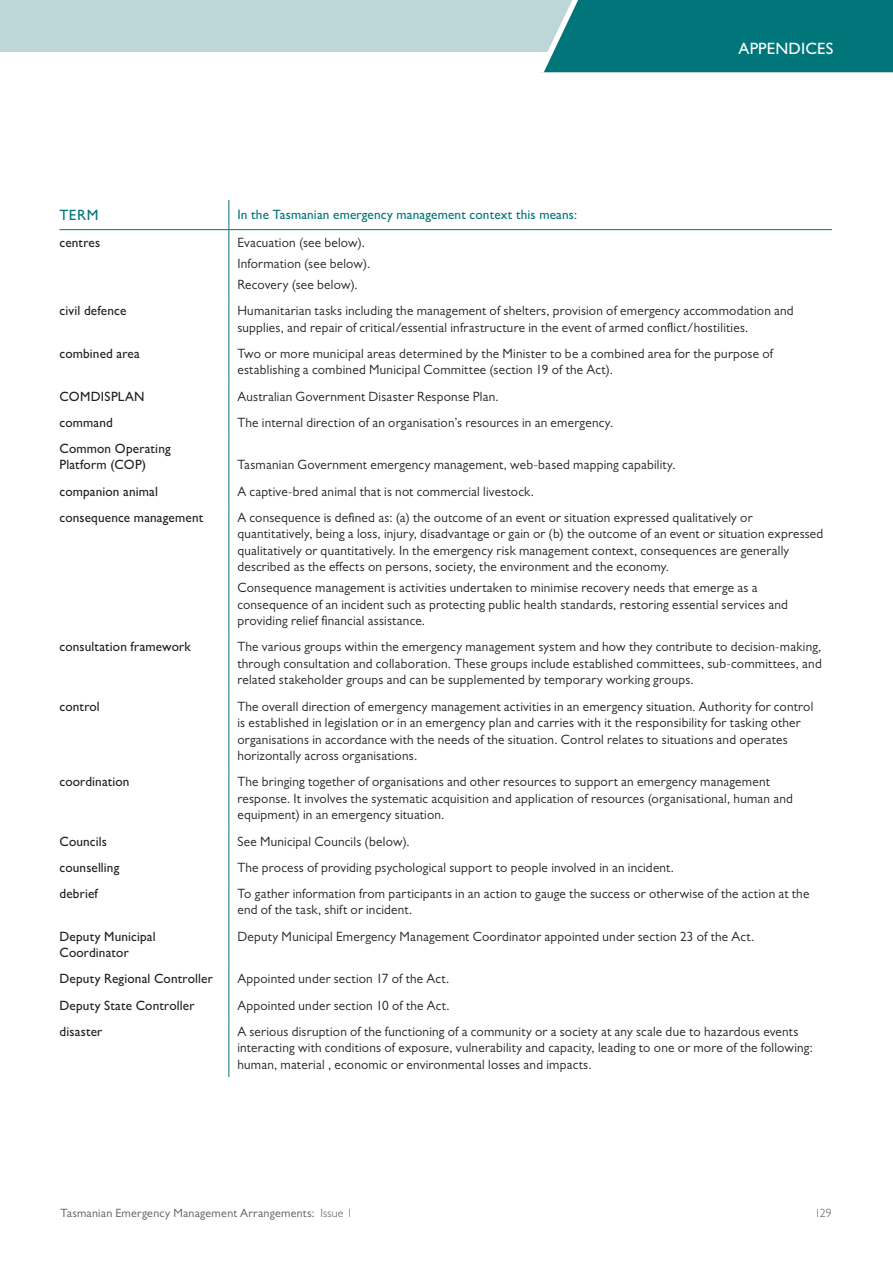
<style>
.page{position:relative;width:893px;height:1263px;background:#fff}
.page>*{position:absolute;margin:0;border:0;box-sizing:border-box;transform-origin:0 0}
.t1{font:500 16.5px "Gill Sans MT Pro";letter-spacing:.01em;color:#fff}
.t2{font:500 15px "Gill Sans MT Pro";color:#00757a}
.t3{font:13.5px/16.5px "Gill Sans MT Pro";letter-spacing:.015em;color:#231f20}
.t4{font:500 13.5px/16.5px "Gill Sans MT Pro";letter-spacing:.01em;color:#231f20}
.t5{font:500 13.5px "Gill Sans MT Pro";letter-spacing:.015em;color:#00757a}
.t6{font:12px "Gill Sans MT Pro";letter-spacing:.025em;color:#58595b}
.t7{font:300 12px "Gill Sans MT Pro";color:#58595b}
.s1{font-weight:300}
</style>
<div class="page">
<div style="left:0;top:0;width:893px;height:52px;background:#bdd6d8"></div>
<svg style="left:540px;top:0;width:353px;height:73px"></svg>
<hr style="left:228px;top:230px;width:1px;height:67px;background:#00757a">
<hr style="left:228px;top:297px;width:1px;height:43px;background:#00757a">
<hr style="left:228px;top:340px;width:1px;height:43px;background:#00757a">
<svg style="left:228px;top:383px;width:1px;height:52px"></svg>
<hr style="left:228px;top:435px;width:1px;height:43px;background:#00757a">
<svg style="left:228px;top:478px;width:1px;height:26px"></svg>
<hr style="left:228px;top:504px;width:1px;height:130px;background:#00757a">
<hr style="left:228px;top:634px;width:1px;height:59px;background:#00757a">
<hr style="left:228px;top:693px;width:1px;height:76px;background:#00757a">
<hr style="left:228px;top:769px;width:1px;height:59px;background:#00757a">
<svg style="left:228px;top:828px;width:1px;height:52px"></svg>
<hr style="left:228px;top:880px;width:1px;height:43px;background:#00757a">
<hr style="left:228px;top:923px;width:1px;height:43px;background:#00757a">
<svg style="left:228px;top:966px;width:1px;height:52px"></svg>
<hr style="left:228px;top:1018px;width:1px;height:59px;background:#00757a">
<svg style="left:228px;top:200px;width:1px;height:29px"></svg>
<hr style="left:60px;top:229px;width:169px;height:1px;background:#00757a">
<hr style="left:229px;top:229px;width:603px;height:1px;background:#00757a">
<p class="t1" style="left:738px;top:39px;width:96px">APPENDICES</p>
<p class="t2" style="left:60px;top:206px;width:41px">TERM</p>
<p class="t5" style="left:237px;top:207px;width:341px">In the Tasmanian emergency management context this means:</p>
<p class="t4" style="left:60px;top:234px;width:42px">centres</p>
<p class="t3" style="left:237px;top:232px;width:134px;line-height:20.7px">Evacuation (see below).<br>Information (see below).<br>Recovery (see below).</p>
<p class="t4" style="left:60px;top:302px;width:68px">civil defence</p>
<p class="t3" style="left:237px;top:302px;width:558px">Humanitarian tasks including the management of shelters, provision of emergency accommodation and supplies, and repair of critical/essential infrastructure in the event of armed conflict/hostilities.</p>
<p class="t4" style="left:60px;top:345px;width:82px">combined area</p>
<p class="t3" style="left:237px;top:345px;width:537px">Two or more municipal areas determined by the Minister to be a combined area for the purpose of establishing a combined Municipal Committee (section 19 of the Act).</p>
<p class="t4" style="left:60px;top:388px;width:86px">COMDISPLAN</p>
<p class="t3" style="left:237px;top:388px;width:263px">Australian Government Disaster Response Plan.</p>
<p class="t4" style="left:60px;top:414px;width:55px">command</p>
<p class="t3" style="left:237px;top:414px;width:377px">The internal direction of an organisation’s resources in an emergency.</p>
<p class="t4" style="left:60px;top:440px;width:113px">Common Operating<br>Platform (COP)</p>
<p class="t3" style="left:237px;top:456px;width:440px">Tasmanian Government emergency management, web-based mapping capability.</p>
<p class="t4" style="left:60px;top:483px;width:100px">companion animal</p>
<p class="t3" style="left:237px;top:483px;width:298px">A captive-bred animal that is not commercial livestock.</p>
<p class="t4" style="left:60px;top:509px;width:145px">consequence management</p>
<p class="t3" style="left:237px;top:509px;width:587px">A consequence is defined as: (a) the outcome of an event or situation expressed qualitatively or quantitatively, being a loss, injury, disadvantage or gain or (b) the outcome of an event or situation expressed qualitatively or quantitatively. In the emergency risk management context, consequences are generally described as the effects on persons, society, the environment and the economy.</p>
<p class="t3" style="left:237px;top:579px;width:552px">Consequence management is activities undertaken to minimise recovery needs that emerge as a consequence of an incident such as protecting public health standards, restoring essential services and providing relief financial assistance.</p>
<p class="t4" style="left:60px;top:638px;width:133px">consultation framework</p>
<p class="t3" style="left:237px;top:638px;width:586px;text-align:justify">The various groups within the emergency management system and how they contribute to decision-making, through consultation and collaboration. These groups include established committees, sub-committees, and related stakeholder groups and can be supplemented by temporary working groups.</p>
<p class="t4" style="left:60px;top:698px;width:42px">control</p>
<p class="t3" style="left:237px;top:698px;width:577px">The overall direction of emergency management activities in an emergency situation. Authority for control is established in legislation or in an emergency plan and carries with it the responsibility for tasking other organisations in accordance with the needs of the situation. Control relates to situations and operates horizontally across organisations.</p>
<p class="t4" style="left:60px;top:773px;width:72px">coordination</p>
<p class="t3" style="left:237px;top:773px;width:557px">The bringing together of organisations and other resources to support an emergency management response. It involves the systematic acquisition and application of resources (organisational, human and equipment) in an emergency situation.</p>
<p class="t4" style="left:60px;top:833px;width:49px">Councils</p>
<p class="t3" style="left:237px;top:833px;width:174px">See Municipal Councils (below).</p>
<p class="t4" style="left:60px;top:859px;width:61px">counselling</p>
<p class="t3" style="left:237px;top:859px;width:438px">The process of providing psychological support to people involved in an incident.</p>
<p class="t4" style="left:60px;top:885px;width:40px">debrief</p>
<p class="t3" style="left:237px;top:885px;width:573px">To gather information from participants in an action to gauge the success or otherwise of the action at the end of the task, shift or incident.</p>
<p class="t4" style="left:60px;top:928px;width:98px">Deputy Municipal<br>Coordinator</p>
<p class="t3" style="left:237px;top:928px;width:518px">Deputy Municipal Emergency Management Coordinator appointed under section 23 of the Act.</p>
<p class="t4" style="left:60px;top:970px;width:155px">Deputy Regional Controller</p>
<p class="t3" style="left:237px;top:970px;width:213px">Appointed under section 17 of the Act.</p>
<p class="t4" style="left:60px;top:997px;width:136px">Deputy State Controller</p>
<p class="t3" style="left:237px;top:997px;width:214px">Appointed under section 10 of the Act.</p>
<p class="t4" style="left:60px;top:1023px;width:44px">disaster</p>
<p class="t3" style="left:237px;top:1023px;width:577px">A serious disruption of the functioning of a community or a society at any scale due to hazardous events interacting with conditions of exposure, vulnerability and capacity, leading to one or more of the following: human, material , economic or environmental losses and impacts.</p>
<p class="t6" style="left:60px;top:1206px;width:294px">Tasmanian Emergency Management Arrangements: <span class="s1">Issue 1</span></p>
<p class="t7" style="left:815px;top:1206px;width:19px">129</p>
</div>
